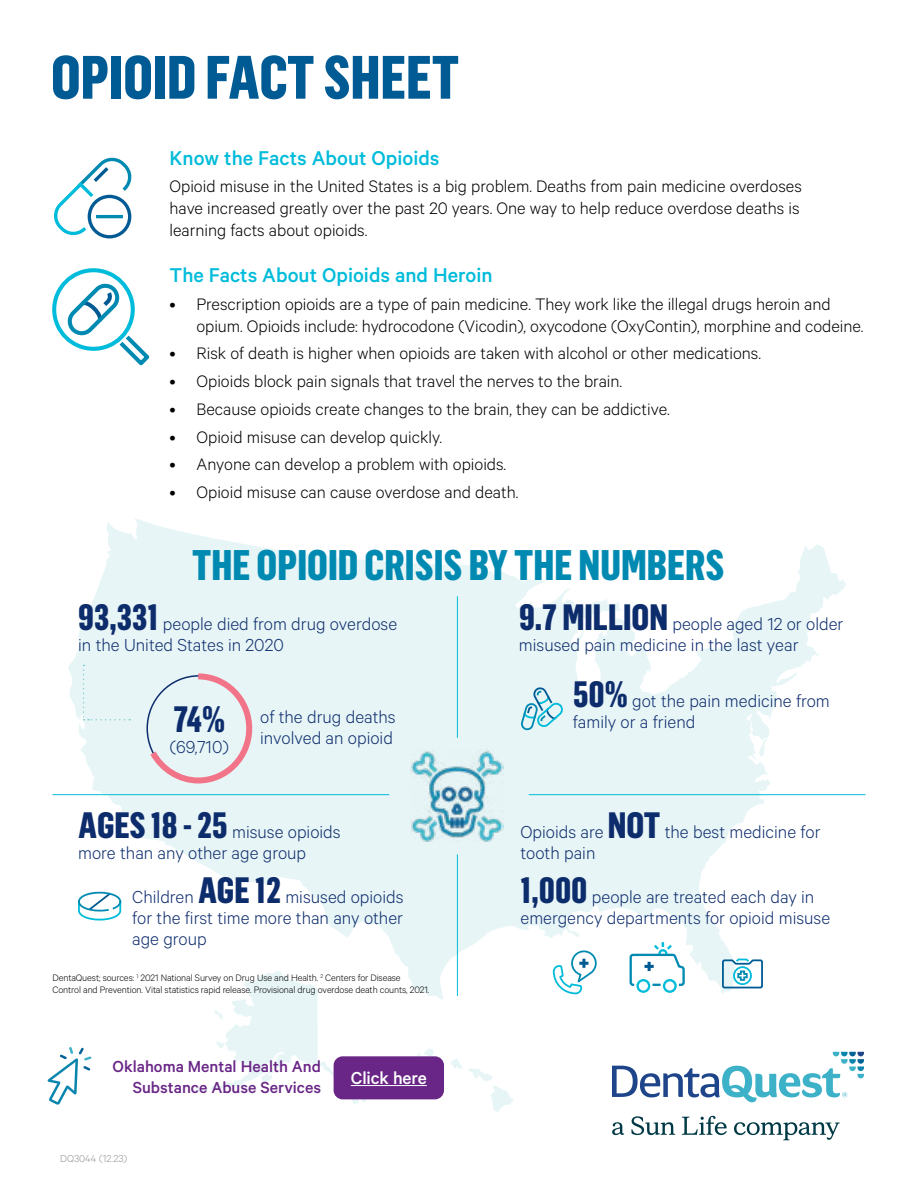
<style>
.page{position:relative;width:918px;height:1188px;background:#fff}
.page>*{position:absolute;margin:0;border:0;box-sizing:border-box;transform-origin:0 0}
.t1{font:800 60px "Flama Condensed";color:#005b94}
.t2{font:800 42px "Flama Condensed";color:#008ab1}
.t3{font:800 36px "Flama Condensed";color:#0d2c6c}
.t4{font:500 22.5px "Calibre";color:#00bcda}
.t5{font:300 19.5px/21px "Calibre";color:#0d2c6c}
.t6{font:500 19.5px "Calibre";letter-spacing:-.005em;color:#fff}
.t7{font:300 18.75px/21.8px "Calibre";color:#000}
.t8{font:500 18px/21px "Calibre";color:#692686;text-align:right}
.t9{font:300 11.25px "Calibre";color:#939598}
.t10{font:300 10.5px/12px "Calibre";letter-spacing:-.01em;color:#000}
.s1{font-family:"Flama Condensed";font-weight:800;font-size:36px}
</style>
<div class="page">
<svg style="left:54px;top:158px;width:78px;height:81px"></svg>
<hr style="left:98px;top:215px;width:23px;height:3px;background:#008ab1">
<svg style="left:417px;top:1049px;width:17px;height:7px"></svg>
<svg style="left:451px;top:1059px;width:63px;height:53px"></svg>
<svg style="left:67px;top:518px;width:779px;height:481px"></svg>
<svg style="left:191px;top:970px;width:176px;height:134px"></svg>
<svg style="left:77px;top:536px;width:734px;height:392px"></svg>
<hr style="left:52px;top:794px;width:337px;height:1px;background:#00bcda">
<hr style="left:529px;top:794px;width:337px;height:1px;background:#00bcda">
<hr style="left:457px;top:596px;width:1px;height:142px;background:#00bcda">
<hr style="left:457px;top:854px;width:1px;height:142px;background:#00bcda">
<div style="left:52px;top:268px;width:83px;height:83px;border:4px solid #00bcda;border-radius:50%"></div>
<svg style="left:63px;top:279px;width:87px;height:87px"></svg>
<svg style="left:721px;top:957px;width:43px;height:32px"></svg>
<svg style="left:628px;top:943px;width:58px;height:51px"></svg>
<svg style="left:553px;top:950px;width:45px;height:44px"></svg>
<svg style="left:48px;top:1047px;width:43px;height:58px"></svg>
<svg style="left:612px;top:1052px;width:252px;height:50px"></svg>
<svg style="left:612px;top:1122px;width:12px;height:13px"></svg>
<svg style="left:631px;top:1116px;width:44px;height:19px"></svg>
<svg style="left:682px;top:1116px;width:45px;height:19px"></svg>
<svg style="left:734px;top:1122px;width:106px;height:18px"></svg>
<div style="left:334px;top:1056px;width:110px;height:43px;background:#692686;border-radius:9px"></div>
<hr style="left:351px;top:1085px;width:76px;height:1px;background:#fff">
<h1 class="t1" style="left:51px;top:39px;width:410px">OPIOID FACT SHEET</h1>
<p class="t4" style="left:170px;top:145px;width:272px">Know the Facts About Opioids</p>
<p class="t7" style="left:170px;top:175px;width:634px">Opioid misuse in the United States is a big problem. Deaths from pain medicine overdoses have increased greatly over the past 20 years. One way to help reduce overdose deaths is learning facts about opioids.</p>
<p class="t4" style="left:170px;top:262px;width:325px">The Facts About Opioids and Heroin</p>
<p class="t7" style="left:196px;top:292px;width:668px;text-indent:-27px">• Prescription opioids are a type of pain medicine. They work like the illegal drugs heroin and opium. Opioids include: hydrocodone (Vicodin), oxycodone (OxyContin), morphine and codeine.</p>
<p class="t7" style="left:170px;top:342px;width:593px">• Risk of death is higher when opioids are taken with alcohol or other medications.</p>
<p class="t7" style="left:170px;top:370px;width:454px">• Opioids block pain signals that travel the nerves to the brain.</p>
<p class="t7" style="left:170px;top:397px;width:502px">• Because opioids create changes to the brain, they can be addictive.</p>
<p class="t7" style="left:170px;top:425px;width:274px">• Opioid misuse can develop quickly.</p>
<p class="t7" style="left:170px;top:453px;width:338px">• Anyone can develop a problem with opioids.</p>
<p class="t7" style="left:170px;top:481px;width:350px">• Opioid misuse can cause overdose and death.</p>
<h2 class="t2" style="left:192px;top:538px;width:534px">THE OPIOID CRISIS BY THE NUMBERS</h2>
<p class="t5" style="left:78px;top:613px;width:320px"><span class="s1">93,331</span> people died from drug overdose in the United States in 2020</p>
<h3 class="t3" style="left:173px;top:696px;width:53px">74%</h3>
<p class="t5" style="left:170px;top:735px;width:61px">(69,710)</p>
<p class="t5" style="left:260px;top:706px;width:137px">of the drug deaths involved an opioid</p>
<p class="t5" style="left:78px;top:821px;width:264px"><span class="s1">AGES 18 - 25</span> misuse opioids more than any other age group</p>
<p class="t5" style="left:132px;top:886px;width:273px;text-align:justify">Children <span class="s1">AGE 12</span> misused opioids for the first time more than any other age group</p>
<p class="t10" style="left:52px;top:971px;width:378px">DentaQuest; sources: <sup>1</sup> 2021 National Survey on Drug Use and Health. <sup>2</sup> Centers for Disease<br>Control and Prevention. Vital statistics rapid release. Provisional drug overdose death counts, 2021.</p>
<p class="t8" style="left:113px;top:1055px;width:210px">Oklahoma Mental Health And<br>Substance Abuse Services</p>
<p class="t6" style="left:351px;top:1067px;width:77px">Click here</p>
<p class="t9" style="left:60px;top:1152px;width:68px">DQ3044 (12.23)</p>
<p class="t5" style="left:519px;top:613px;width:326px"><span class="s1">9.7 MILLION</span> people aged 12 or older misused pain medicine in the last year</p>
<p class="t5" style="left:573px;top:690px;width:258px"><span class="s1">50%</span> got the pain medicine from family or a friend</p>
<p class="t5" style="left:520px;top:821px;width:302px">Opioids are <span class="s1">NOT</span> the best medicine for tooth pain</p>
<p class="t5" style="left:520px;top:886px;width:311px"><span class="s1">1,000</span> people are treated each day in emergency departments for opioid misuse</p>
</div>
